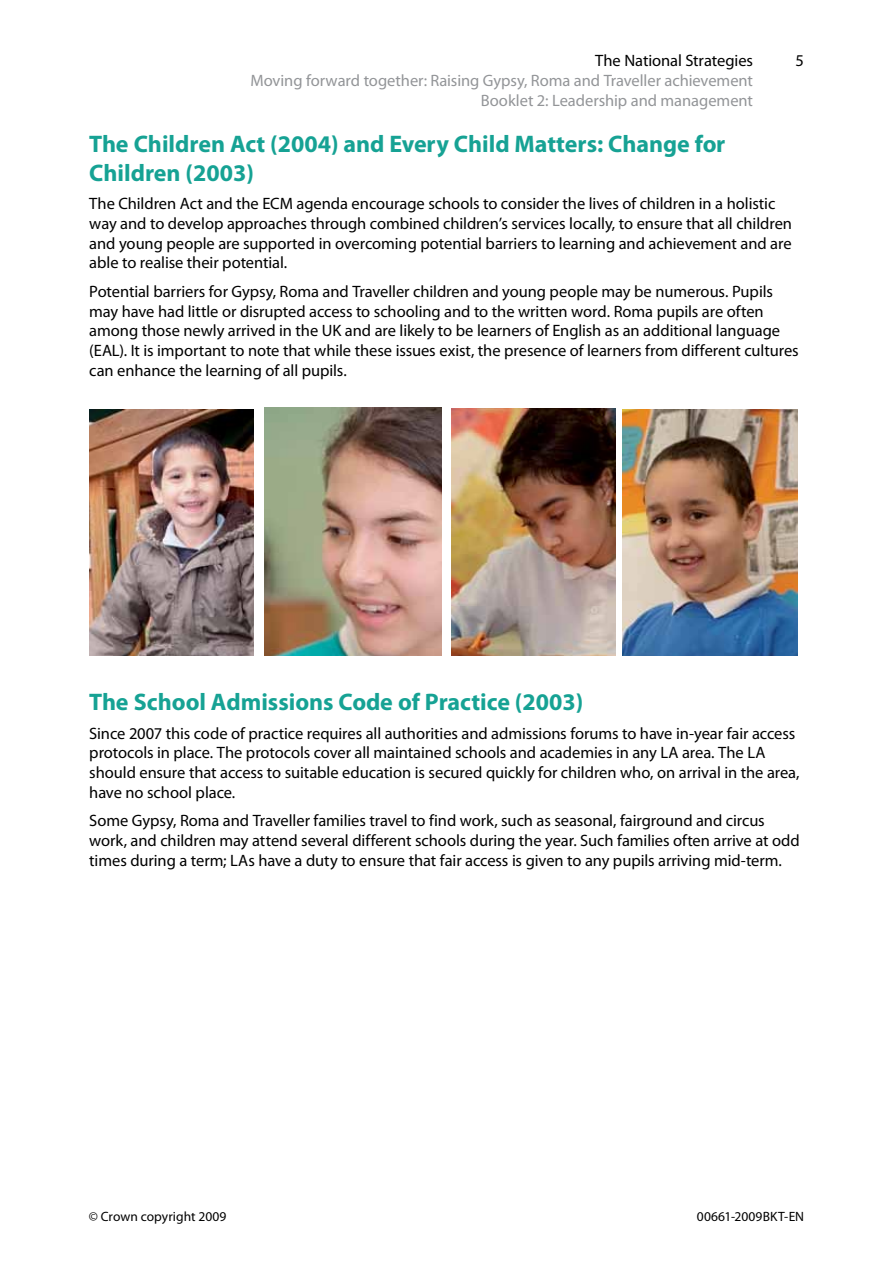
<style>
.page{position:relative;width:893px;height:1263px;background:#fff}
.page>*{position:absolute;margin:0;border:0;box-sizing:border-box;transform-origin:0 0}
.t1{font:700 24px/28.8px "Myriad Pro";color:#16a294}
.t2{font:16.5px/19.8px "Myriad Pro";letter-spacing:-.005em;color:#000}
.t3{font:16.5px/19.8px "Myriad Pro";letter-spacing:-.005em;color:#939598;text-align:right}
.t4{font:13.5px "Myriad Pro";letter-spacing:.005em;color:#000}
</style>
<div class="page">
<img style="left:89px;top:410px;width:165px;height:246px">
<img style="left:264px;top:408px;width:177px;height:248px">
<img style="left:452px;top:409px;width:163px;height:247px">
<img style="left:622px;top:410px;width:176px;height:246px">
<p class="t2" style="left:595px;top:50px;width:159px">The National Strategies</p>
<p class="t2" style="left:796px;top:50px;width:10px">5</p>
<p class="t3" style="left:250px;top:70px;width:504px">Moving forward together: Raising Gypsy, Roma and Traveller achievement<br>Booklet 2: Leadership and management</p>
<h1 class="t1" style="left:89px;top:129px;width:638px">The Children Act (2004) and Every Child Matters: Change for<br>Children (2003)</h1>
<p class="t2" style="left:89px;top:193px;width:704px">The Children Act and the ECM agenda encourage schools to consider the lives of children in a holistic way and to develop approaches through combined children’s services locally, to ensure that all children and young people are supported in overcoming potential barriers to learning and achievement and are able to realise their potential.</p>
<p class="t2" style="left:89px;top:281px;width:711px">Potential barriers for Gypsy, Roma and Traveller children and young people may be numerous. Pupils may have had little or disrupted access to schooling and to the written word. Roma pupils are often among those newly arrived in the UK and are likely to be learners of English as an additional language (EAL). It is important to note that while these issues exist, the presence of learners from different cultures can enhance the learning of all pupils.</p>
<h1 class="t1" style="left:89px;top:687px;width:495px">The School Admissions Code of Practice (2003)</h1>
<p class="t2" style="left:89px;top:723px;width:712px">Since 2007 this code of practice requires all authorities and admissions forums to have in-year fair access protocols in place. The protocols cover all maintained schools and academies in any LA area. The LA should ensure that access to suitable education is secured quickly for children who, on arrival in the area, have no school place.</p>
<p class="t2" style="left:89px;top:810px;width:712px">Some Gypsy, Roma and Traveller families travel to find work, such as seasonal, fairground and circus work, and children may attend several different schools during the year. Such families often arrive at odd times during a term; LAs have a duty to ensure that fair access is given to any pupils arriving mid-term.</p>
<p class="t4" style="left:89px;top:1208px;width:139px">© Crown copyright 2009</p>
<p class="t4" style="left:697px;top:1208px;width:109px">00661-2009BKT-EN</p>
</div>
